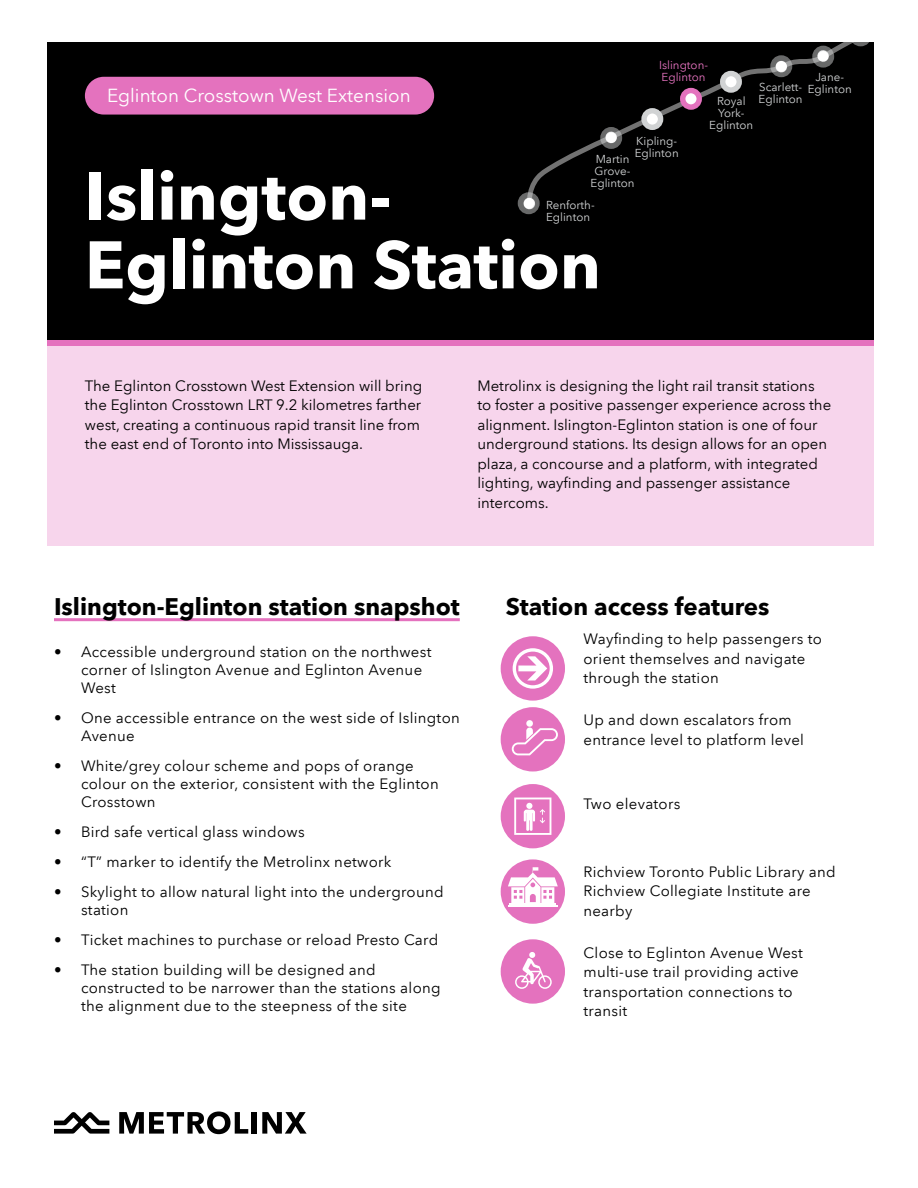
<style>
.page{position:relative;width:918px;height:1188px;background:#fff}
.page>*{position:absolute;margin:0;border:0;box-sizing:border-box;transform-origin:0 0}
.t1{font:700 66.45px/68.7px "Avenir Next LT Pro";color:#fff}
.t2{font:700 24px "Avenir Next LT Pro";color:#000}
.t3{font:18.9px "Avenir Next LT Pro";color:#fff}
.t4{font:15px/18px "Avenir Next LT Pro";letter-spacing:.02em;color:#000}
.t5{font:15px/19.5px "Avenir Next LT Pro";color:#000}
.t6{font:11.55px/12.1px "Avenir Next LT Pro";color:#d1d3d4}
.t7{font:11.55px/12.1px "Avenir Next LT Pro";color:#e472be}
</style>
<div class="page">
<div style="left:0;top:0;width:918px;height:340px;background:#000"></div>
<div style="left:85px;top:77px;width:349px;height:38px;background:#e472be;border-radius:19px"></div>
<svg style="left:119px;top:1112px;width:129px;height:22px"></svg>
<div style="left:252px;top:1112px;width:5px;height:22px;background:#000"></div>
<svg style="left:262px;top:1112px;width:45px;height:22px"></svg>
<svg style="left:54px;top:1112px;width:55px;height:22px"></svg>
<hr style="left:54px;top:618px;width:406px;height:3px;background:#e472be">
<div style="left:501px;top:939px;width:64px;height:65px;background:#e472be;border-radius:50%"></div>
<svg style="left:515px;top:952px;width:37px;height:37px"></svg>
<div style="left:501px;top:636px;width:64px;height:65px;background:#e472be;border-radius:50%"></div>
<svg style="left:513px;top:648px;width:40px;height:41px"></svg>
<div style="left:0;top:345px;width:918px;height:201px;background:#f7d5ec"></div>
<div style="left:0;top:340px;width:918px;height:6px;background:#e472be"></div>
<div style="left:501px;top:707px;width:64px;height:64px;background:#e472be;border-radius:50%"></div>
<svg style="left:512px;top:720px;width:46px;height:35px"></svg>
<div style="left:501px;top:784px;width:64px;height:64px;background:#e472be;border-radius:50%"></div>
<svg style="left:514px;top:798px;width:37px;height:37px"></svg>
<div style="left:501px;top:859px;width:64px;height:65px;background:#e472be;border-radius:50%"></div>
<svg style="left:508px;top:867px;width:50px;height:36px"></svg>
<hr style="left:509px;top:904px;width:47px;height:1px;background:#fff">
<hr style="left:508px;top:906px;width:50px;height:1px;background:#fff">
<svg style="left:528px;top:42px;width:331px;height:151px"></svg>
<svg style="left:683px;top:91px;width:16px;height:16px"></svg>
<div style="left:680px;top:88px;width:22px;height:22px;border:5px solid #e472be;border-radius:50%"></div>
<svg style="left:520px;top:195px;width:17px;height:17px"></svg>
<div style="left:518px;top:192px;width:22px;height:22px;border:5px solid #d1d3d4;border-radius:50%"></div>
<svg style="left:723px;top:74px;width:16px;height:16px"></svg>
<div style="left:720px;top:71px;width:22px;height:22px;border:5px solid #d1d3d4;border-radius:50%"></div>
<div style="left:850px;top:24px;width:22px;height:22px;border:5px solid #d1d3d4;border-radius:50%"></div>
<svg style="left:773px;top:58px;width:17px;height:17px"></svg>
<div style="left:770px;top:55px;width:22px;height:22px;border:5px solid #d1d3d4;border-radius:50%"></div>
<svg style="left:815px;top:48px;width:16px;height:17px"></svg>
<div style="left:812px;top:46px;width:22px;height:22px;border:5px solid #d1d3d4;border-radius:50%"></div>
<svg style="left:603px;top:130px;width:16px;height:16px"></svg>
<div style="left:600px;top:127px;width:22px;height:22px;border:5px solid #d1d3d4;border-radius:50%"></div>
<svg style="left:644px;top:111px;width:17px;height:16px"></svg>
<div style="left:641px;top:108px;width:22px;height:22px;border:5px solid #d1d3d4;border-radius:50%"></div>
<div style="left:0;top:0;width:918px;height:42px;background:#fff"></div>
<div style="left:0;top:0;width:46px;height:1188px;background:#fff"></div>
<div style="left:874px;top:0;width:44px;height:1188px;background:#fff"></div>
<p class="t3" style="left:107px;top:84px;width:305px">Eglinton Crosstown West Extension</p>
<p class="t7" style="left:659px;top:59px;width:51px">Islington-<br>Eglinton</p>
<p class="t6" style="left:759px;top:73px;width:94px;line-height:9.4px;text-indent:56px">Jane-<br>Scarlett- Eglinton</p>
<p class="t6" style="left:717px;top:92px;width:87px;line-height:14.1px">Royal Eglinton<br>York-</p>
<p class="t6" style="left:709px;top:119px;width:46px">Eglinton</p>
<p class="t6" style="left:635px;top:135px;width:46px">Kipling-<br>Eglinton</p>
<p class="t6" style="left:591px;top:153px;width:46px;text-align:center">Martin<br>Grove-<br>Eglinton</p>
<p class="t6" style="left:546px;top:199px;width:50px">Renforth-<br>Eglinton</p>
<h1 class="t1" style="left:85px;top:162px;width:517px">Islington-<br>Eglinton Station</h1>
<p class="t5" style="left:85px;top:376px;width:339px">The Eglinton Crosstown West Extension will bring the Eglinton Crosstown LRT 9.2 kilometres farther west, creating a continuous rapid transit line from the east end of Toronto into Mississauga.</p>
<p class="t5" style="left:477px;top:376px;width:355px">Metrolinx is designing the light rail transit stations to foster a positive passenger experience across the alignment. Islington-Eglinton station is one of four underground stations. Its design allows for an open plaza, a concourse and a platform, with integrated lighting, wayfinding and passenger assistance intercoms.</p>
<h2 class="t2" style="left:54px;top:592px;width:407px">Islington-Eglinton station snapshot</h2>
<p class="t4" style="left:81px;top:643px;width:352px;text-indent:-27px">• Accessible underground station on the northwest corner of Islington Avenue and Eglinton Avenue<br>West</p>
<p class="t4" style="left:81px;top:709px;width:380px;text-indent:-27px">• One accessible entrance on the west side of Islington<br>Avenue</p>
<p class="t4" style="left:81px;top:757px;width:359px;text-indent:-27px">• White/grey colour scheme and pops of orange colour on the exterior, consistent with the Eglinton<br>Crosstown</p>
<p class="t4" style="left:54px;top:823px;width:252px">• Bird safe vertical glass windows</p>
<p class="t4" style="left:54px;top:853px;width:339px">• “T” marker to identify the Metrolinx network</p>
<p class="t4" style="left:81px;top:883px;width:364px;text-indent:-27px">• Skylight to allow natural light into the underground station</p>
<p class="t4" style="left:54px;top:931px;width:386px">• Ticket machines to purchase or reload Presto Card</p>
<p class="t4" style="left:81px;top:961px;width:361px;text-indent:-27px">• The station building will be designed and constructed to be narrower than the stations along the alignment due to the steepness of the site</p>
<h2 class="t2" style="left:506px;top:592px;width:265px">Station access features</h2>
<p class="t4" style="left:584px;top:629px;width:240px;line-height:19.5px">Wayfinding to help passengers to orient themselves and navigate through the station</p>
<p class="t4" style="left:584px;top:710px;width:222px;line-height:19.5px">Up and down escalators from entrance level to platform level</p>
<p class="t4" style="left:584px;top:795px;width:98px">Two elevators</p>
<p class="t4" style="left:584px;top:862px;width:254px;line-height:19.5px">Richview Toronto Public Library and<br>Richview Collegiate Institute are nearby</p>
<p class="t4" style="left:584px;top:943px;width:221px;line-height:19.5px">Close to Eglinton Avenue West multi-use trail providing active transportation connections to transit</p>
</div>
